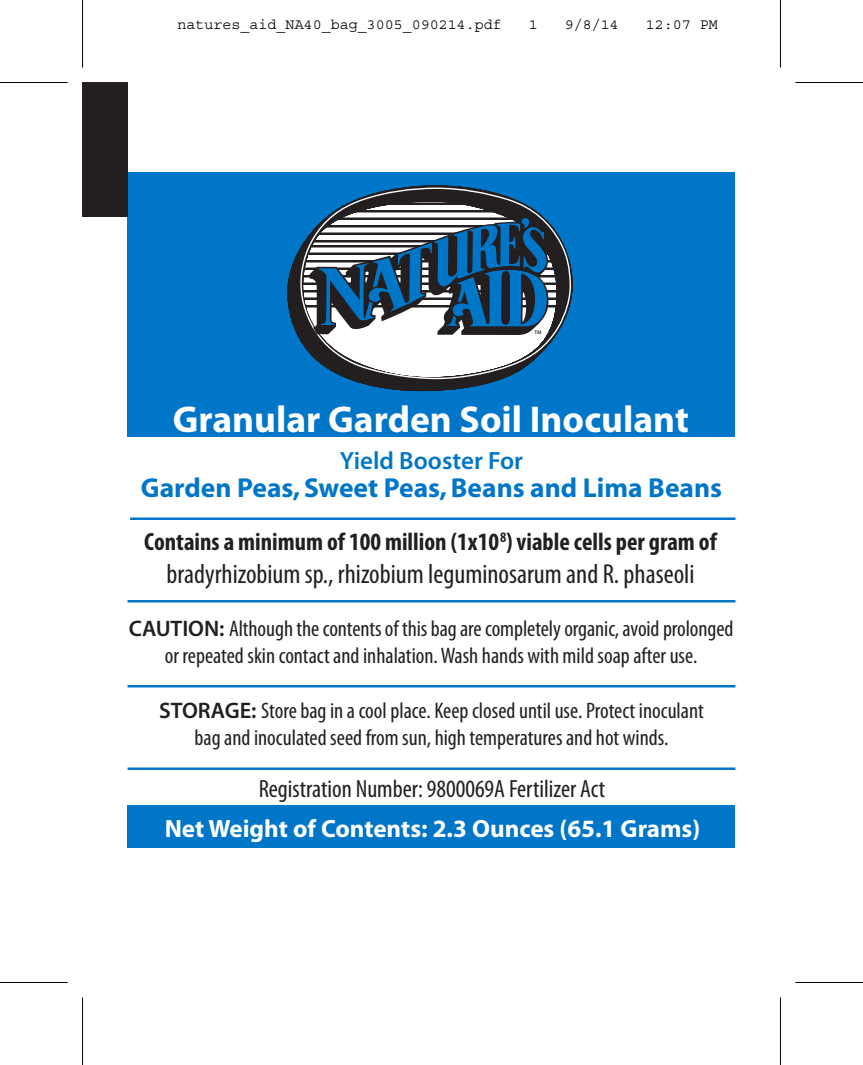
<style>
.page{position:relative;width:863px;height:1065px;background:#fff}
.page>*{position:absolute;margin:0;border:0;box-sizing:border-box;transform-origin:0 0}
.t1{font:700 37.5px "Myriad Pro";color:#fff}
.t2{font:condensed 27.5px "Myriad Pro";color:#231f20}
.t3{font:700 27.5px "Myriad";color:#0076c8}
.t4{font:700 condensed 25px "Myriad Pro";color:#231f20}
.t5{font:700 25px "Myriad Pro";color:#fff}
.t6{font:condensed 25px "Myriad Pro";color:#231f20}
.t7{font:600 25px "Myriad Pro";color:#0076c8}
.t8{font:condensed 22.5px/27px "Myriad Pro";color:#231f20;text-align:center}
.t9{font:15px "Courier";color:#000}
.t10{font:9px "Arial Narrow";color:#231f20;scale:1.17 1}
.s1{font-weight:600;font-stretch:normal}
</style>
<div class="page">
<div style="left:128px;top:172px;width:607px;height:266px;background:#0076c8"></div>
<svg style="left:299px;top:187px;width:272px;height:193px"></svg>
<svg style="left:309px;top:216px;width:243px;height:119px"></svg>
<div style="left:128px;top:805px;width:607px;height:43px;background:#0076c8"></div>
<hr style="left:130px;top:518px;width:605px;height:2px;background:#0076c8">
<hr style="left:128px;top:600px;width:607px;height:2px;background:#0076c8">
<hr style="left:128px;top:685px;width:607px;height:3px;background:#0076c8">
<hr style="left:128px;top:768px;width:607px;height:2px;background:#0076c8">
<div style="left:82px;top:82px;width:46px;height:136px;background:#231f20"></div>
<svg style="left:779px;top:0;width:1px;height:67px"></svg>
<svg style="left:779px;top:998px;width:1px;height:67px"></svg>
<hr style="left:0;top:82px;width:68px;height:1px;background:#000">
<hr style="left:795px;top:82px;width:67px;height:1px;background:#000">
<hr style="left:0;top:982px;width:68px;height:1px;background:#000">
<hr style="left:795px;top:982px;width:67px;height:1px;background:#000">
<hr style="left:82px;top:0;width:1px;height:68px;background:#000">
<hr style="left:82px;top:998px;width:1px;height:67px;background:#000">
<hr style="left:780px;top:0;width:1px;height:68px;background:#000">
<hr style="left:780px;top:998px;width:1px;height:67px;background:#000">
<p class="t9" style="left:178px;top:17px;width:326px">natures_aid_NA40_bag_3005_090214.pdf</p>
<p class="t9" style="left:529px;top:17px;width:10px">1</p>
<p class="t9" style="left:565px;top:17px;width:56px">9/8/14</p>
<p class="t9" style="left:646px;top:17px;width:73px">12:07 PM</p>
<p class="t10" style="left:533px;top:328px;width:9px">™</p>
<h1 class="t1" style="left:173px;top:395px;width:517px">Granular Garden Soil Inoculant</h1>
<p class="t7" style="left:340px;top:445px;width:185px">Yield Booster For</p>
<p class="t3" style="left:141px;top:473px;width:583px">Garden Peas, Sweet Peas, Beans and Lima Beans</p>
<p class="t4" style="left:144px;top:526px;width:574px">Contains a minimum of 100 million (1x10<sup>8</sup>) viable cells per gram of</p>
<p class="t2" style="left:167px;top:557px;width:529px">bradyrhizobium sp., rhizobium leguminosarum and R. phaseoli</p>
<p class="t8" style="left:129px;top:615px;width:606px"><span class="s1">CAUTION:</span> Although the contents of this bag are completely organic, avoid prolonged or repeated skin contact and inhalation. Wash hands with mild soap after use.</p>
<p class="t8" style="left:159px;top:697px;width:546px"><span class="s1">STORAGE:</span> Store bag in a cool place. Keep closed until use. Protect inoculant bag and inoculated seed from sun, high temperatures and hot winds.</p>
<p class="t6" style="left:259px;top:773px;width:348px">Registration Number: 9800069A Fertilizer Act</p>
<p class="t5" style="left:165px;top:812px;width:537px">Net Weight of Contents: 2.3 Ounces (65.1 Grams)</p>
</div>
